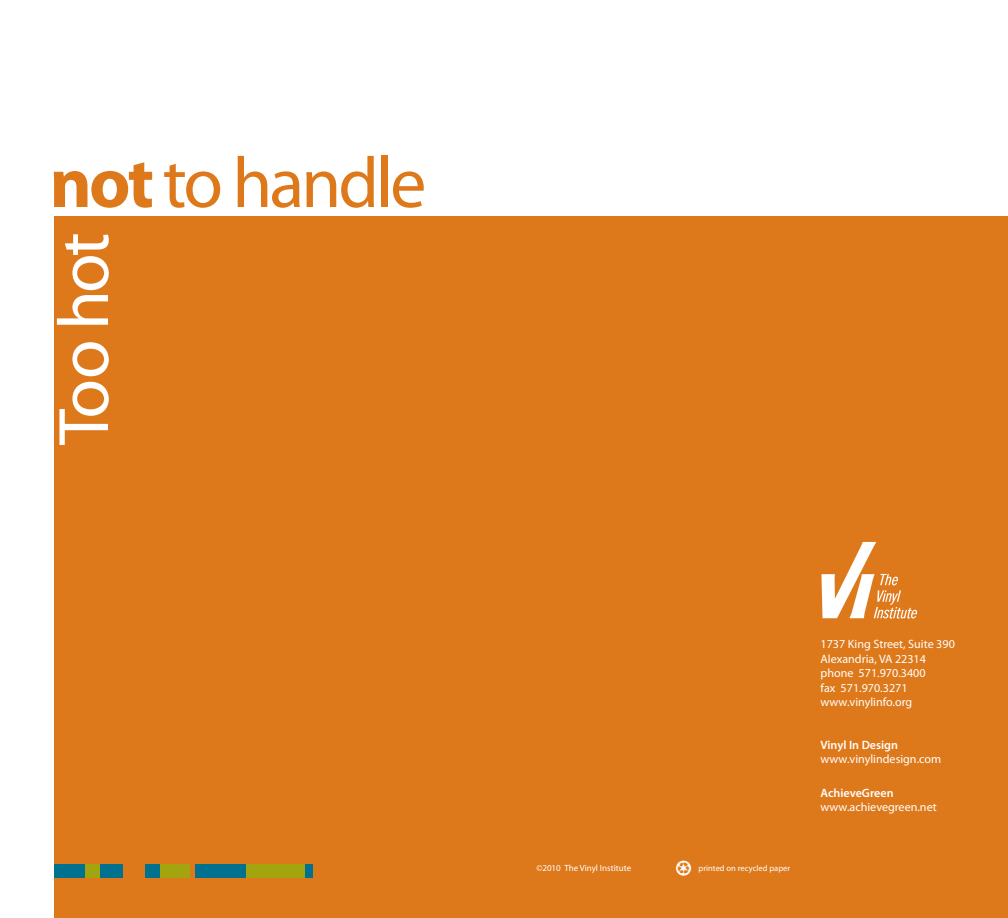
<style>
.page{position:relative;width:1008px;height:918px;background:#fff}
.page>*{position:absolute;margin:0;border:0;box-sizing:border-box;transform-origin:0 0}
.t1{font:72px "Myriad Pro";color:#de791b}
.t2{font:72px "Myriad Pro";color:#fff}
.t3{font:12.15px/14.5px "Myriad Pro";color:#fff}
.t4{font:600 12.15px "Myriad Pro";color:#fff}
.t5{font:9px "Myriad Pro";color:#fff}
.t6{font:8.55px "Myriad Pro";color:#fff}
.s1{font-weight:700}
</style>
<div class="page">
<div style="left:54px;top:216px;width:954px;height:702px;background:#de791b"></div>
<div style="left:54px;top:864px;width:258px;height:14px;background:#00718e"></div>
<div style="left:161px;top:864px;width:29px;height:14px;background:#a3a50e"></div>
<div style="left:123px;top:860px;width:21px;height:22px;background:#de791b"></div>
<div style="left:190px;top:860px;width:5px;height:22px;background:#de791b"></div>
<div style="left:246px;top:864px;width:59px;height:14px;background:#a3a50e"></div>
<div style="left:85px;top:864px;width:15px;height:14px;background:#a3a50e"></div>
<svg style="left:821px;top:542px;width:96px;height:77px"></svg>
<h1 class="t1" style="left:50px;top:138px;width:378px"><span class="s1">not</span> to handle</h1>
<h1 class="t2" style="left:39px;top:445px;width:214px;rotate:-90deg">Too hot</h1>
<p class="t5" style="left:536px;top:863px;width:96px">©2010 The Vinyl Institute</p>
<p class="t6" style="left:699px;top:863px;width:93px">printed on recycled paper</p>
<p class="t3" style="left:821px;top:637px;width:136px">1737 King Street, Suite 390<br>Alexandria, VA 22314 phone 571.970.3400<br>fax 571.970.3271 www.vinylinfo.org</p>
<p class="t4" style="left:821px;top:737px;width:79px">Vinyl In Design</p>
<p class="t3" style="left:821px;top:752px;width:122px">www.vinylindesign.com</p>
<p class="t4" style="left:821px;top:785px;width:75px">AchieveGreen</p>
<p class="t3" style="left:821px;top:800px;width:118px">www.achievegreen.net</p>
</div>
